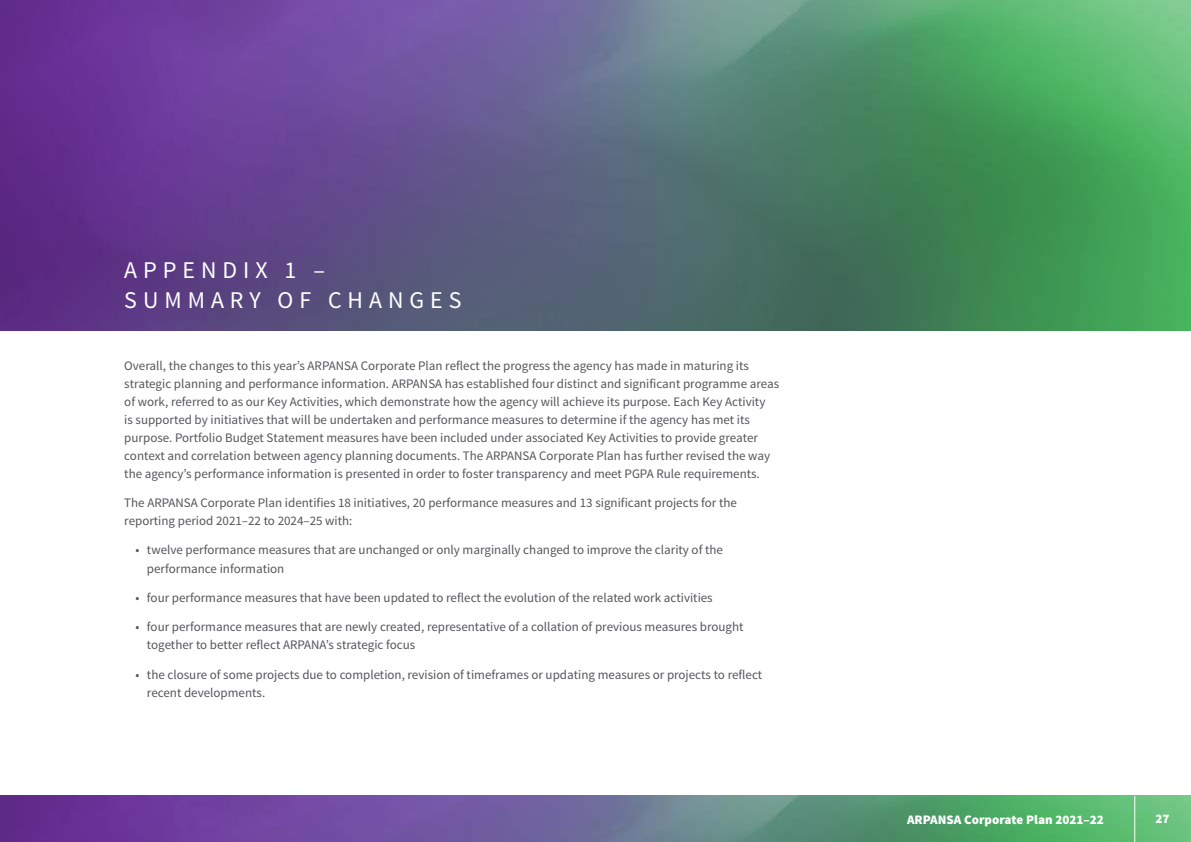
<style>
.page{position:relative;width:1191px;height:842px;background:#fff}
.page>*{position:absolute;margin:0;border:0;box-sizing:border-box;transform-origin:0 0}
.HEADING_21{font:24px/30px "Source Sans Pro";letter-spacing:.25em;color:#fff}
.Paragraph__Large{font:13px/18px "Source Sans Pro";color:#55565a}
.t1{font:900 13px "Source Sans Pro";color:#fff}
</style>
<div class="page">
<img style="left:0;top:0;width:1191px;height:330px">
<img style="left:0;top:796px;width:1191px;height:46px">
<hr style="left:1134px;top:796px;width:1px;height:46px;background:#fff">
<p class="HEADING_21" style="left:124px;top:255px;width:339px">APPENDIX 1 –<br>SUMMARY OF CHANGES</p>
<p class="Paragraph__Large" style="left:124px;top:357px;width:656px">Overall, the changes to this year’s ARPANSA Corporate Plan reflect the progress the agency has made in maturing its strategic planning and performance information. ARPANSA has established four distinct and significant programme areas of work, referred to as our Key Activities, which demonstrate how the agency will achieve its purpose. Each Key Activity<br>is supported by initiatives that will be undertaken and performance measures to determine if the agency has met its purpose. Portfolio Budget Statement measures have been included under associated Key Activities to provide greater context and correlation between agency planning documents. The ARPANSA Corporate Plan has further revised the way the agency’s performance information is presented in order to foster transparency and meet PGPA Rule requirements.</p>
<p class="Paragraph__Large" style="left:124px;top:494px;width:614px">The ARPANSA Corporate Plan identifies 18 initiatives, 20 performance measures and 13 significant projects for the reporting period 2021–22 to 2024–25 with:</p>
<p class="Paragraph__Large" style="left:147px;top:541px;width:577px;text-indent:-11px">• twelve performance measures that are unchanged or only marginally changed to improve the clarity of the performance information</p>
<p class="Paragraph__Large" style="left:136px;top:589px;width:578px">• four performance measures that have been updated to reflect the evolution of the related work activities</p>
<p class="Paragraph__Large" style="left:147px;top:618px;width:598px;text-indent:-11px">• four performance measures that are newly created, representative of a collation of previous measures brought together to better reflect ARPANA’s strategic focus</p>
<p class="Paragraph__Large" style="left:147px;top:665px;width:617px;text-indent:-11px">• the closure of some projects due to completion, revision of timeframes or updating measures or projects to reflect recent developments.</p>
<p class="t1" style="left:907px;top:811px;width:198px">ARPANSA Corporate Plan 2021–22</p>
<p class="t1" style="left:1155px;top:811px;width:16px">27</p>
</div>
